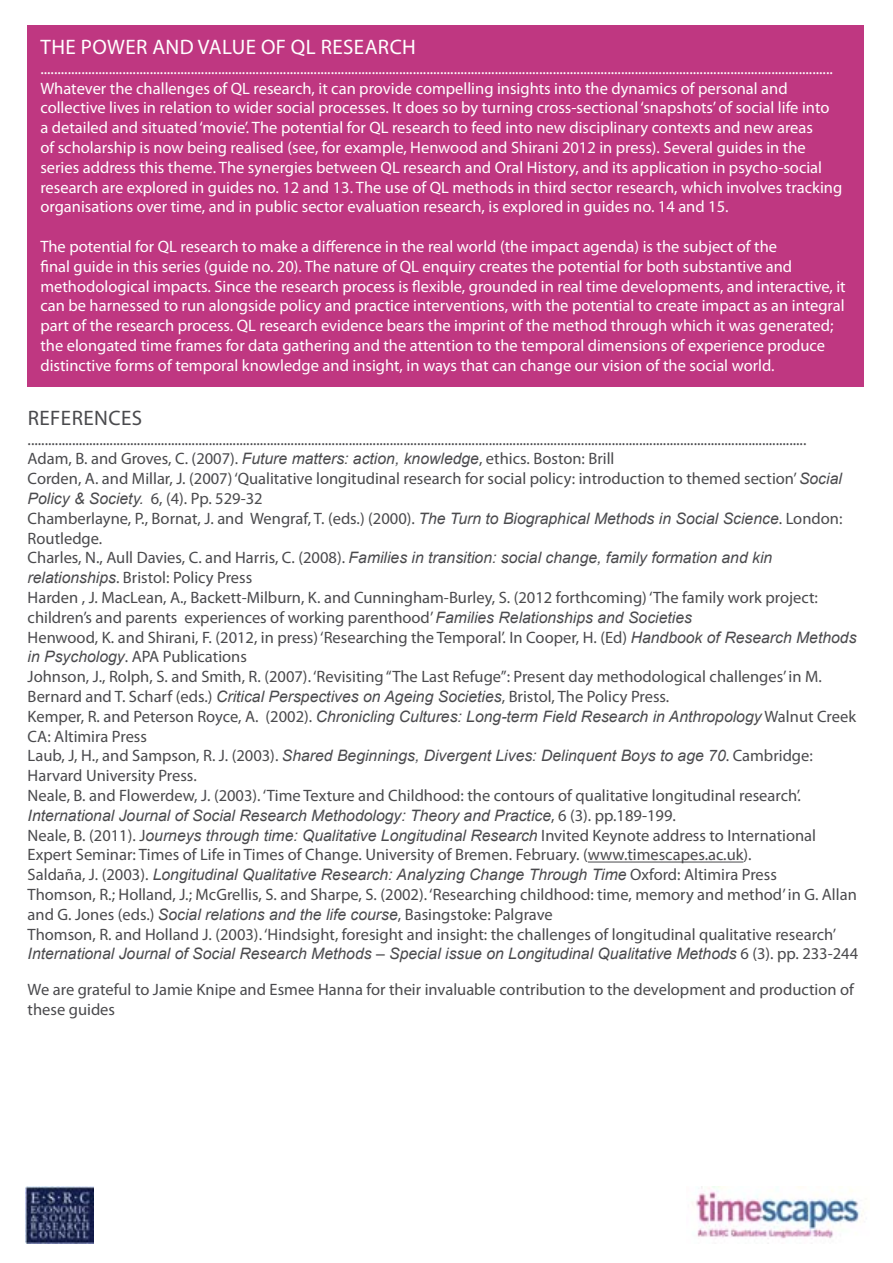
<style>
.page{position:relative;width:893px;height:1263px;background:#fff}
.page>*{position:absolute;margin:0;border:0;box-sizing:border-box;transform-origin:0 0}
.t1{font:21px "Myriad Pro";letter-spacing:.02em;color:#fff}
.t2{font:21px "Myriad Pro";letter-spacing:.02em;color:#4a4a4d}
.t3{font:16.5px/19.8px "Myriad Pro";color:#4a4a4d}
.t4{font:16.5px/19.8px "Myriad Pro";color:#fff}
.t5{font:italic 15.75px "Arial";color:#4a4a4d}
.s1{font-family:"Arial";font-style:italic;font-size:15.75px}
.s2{font-family:"Myriad Pro";font-style:normal;font-size:16.5px}
</style>
<div class="page">
<img style="left:26px;top:1186px;width:67px;height:57px">
<img style="left:692px;top:1186px;width:172px;height:53px">
<hr style="left:588px;top:862px;width:155px;height:1px;background:#4a4a4d">
<div style="left:28px;top:26px;width:836px;height:361px;background:#bf3781"></div>
<p class="t1" style="left:41px;top:34px;width:377px">The power and value of QL research</p>
<p class="t4" style="left:40px;top:58px;width:803px">........................................................................................................................................................................................................................................<br>Whatever the challenges of QL research, it can provide compelling insights into the dynamics of personal and collective lives in relation to wider social processes. It does so by turning cross-sectional ‘snapshots’ of social life into<br>a detailed and situated ‘movie’. The potential for QL research to feed into new disciplinary contexts and new areas<br>of scholarship is now being realised (see, for example, Henwood and Shirani 2012 in press). Several guides in the series address this theme. The synergies between QL research and Oral H istory, and its application in psycho-social research are explored in guides no. 12 and 13. The use of QL methods in third sector research, which involves tracking organisations over time, and in public sector evaluation research, is explored in guides no. 14 and 15.</p>
<p class="t4" style="left:40px;top:236px;width:807px">The potential for QL research to make a difference in the real world (the impact agenda) is the subject of the<br>final guide in this series (guide no. 20). The nature of QL enquiry creates the potential for both substantive and methodological impacts. Since the research process is flexible, grounded in real time developments, and interactive, it can be harnessed to run alongside policy and practice interventions, with the potential to create impact as an integral part of the research process. QL research evidence bears the imprint of the method through which it was generated; the elongated time frames for data gathering and the attention to the temporal dimensions of experience produce distinctive forms of temporal knowledge and insight, in ways that can change our vision of the social world.</p>
<p class="t2" style="left:28px;top:405px;width:116px">References</p>
<p class="t3" style="left:28px;top:429px;width:816px">....................................................................................................................................................................................................................................<br>Adam, B. and Groves, C. (2007). <span class="s1">Future matters: action, knowledge</span>, ethics. Boston: Brill<br>Corden, A. and Millar, J. (2007) ‘Qualitative longitudinal research for social policy: introduction to themed section’ <span class="s1">Social</span></p>
<p class="t5" style="left:28px;top:488px;width:237px">Policy &amp; Society. <span class="s2">6, (4). Pp. 529-32</span></p>
<p class="t3" style="left:28px;top:508px;width:816px">Chamberlayne, P., Bornat, J. and Wengraf, T. (eds.) (2000). <span class="s1">The Turn to Biographical Methods in Social Science</span>. London:<br>Routledge.</p>
<p class="t5" style="left:28px;top:548px;width:746px"><span class="s2">Charles, N., Aull Davies, C. and Harris, C. (2008).</span> Families in transition: social change, family formation and kin</p>
<p class="t3" style="left:28px;top:567px;width:830px"><span class="s1">relationships</span>. Bristol: Policy Press<br>Harden , J. MacLean, A., Backett-Milburn, K. and Cunningham-Burley, S. (2012 forthcoming) ‘The family work project: children’s and parents experiences of working parenthood’ <span class="s1">Families Relationships and Societies<br></span>Henwood, K. and Shirani, F. (2012, in press) ‘Researching the Temporal’. I n Cooper, H. (Ed) <span class="s1">Handbook of Research Methods</span></p>
<p class="t5" style="left:28px;top:647px;width:115px">in Psychology<span class="s2">. APA</span></p>
<p class="t3" style="left:28px;top:647px;width:796px;text-indent:135px">Publications<br>Johnson, J., Rolph, S. and Smith, R. (2007). ‘Revisiting “The Last Refuge”: Present day methodological challenges’ in M.<br>Bernard and T. Scharf (eds.) <span class="s1">Critical Perspectives on Ageing Societies</span>, Bristol, The Policy Press.</p>
<p class="t5" style="left:28px;top:706px;width:830px"><span class="s2">Kemper, R. and Peterson Royce, A. (2002).</span> Chronicling Cultures: Long-term Field Research in Anthropology <span class="s2">Walnut Creek</span></p>
<p class="t3" style="left:28px;top:726px;width:121px">CA: Altimira Press</p>
<p class="t5" style="left:28px;top:746px;width:787px"><span class="s2">Laub, J, H., and Sampson, R. J. (2003).</span> Shared Beginnings, Divergent Lives: Delinquent Boys to age 70<span class="s2">. Cambridge:</span></p>
<p class="t3" style="left:28px;top:765px;width:775px">Harvard University Press.<br>Neale, B. and Flowerdew, J. (2003). ‘Time Texture and Childhood: the contours of qualitative longitudinal research’.</p>
<p class="t5" style="left:28px;top:805px;width:650px">International Journal of Social Research Methodology: Theory and Practice<span class="s2">, 6 (3). pp.189-199.</span></p>
<p class="t3" style="left:28px;top:825px;width:790px">Neale, B. (2011). J<span class="s1">ourneys through time: Qualitative Longitudinal Research</span> I nvited Keynote address to I nternational<br>Expert Seminar: Times of Life in Times of Change. University of Bremen. February. (www.timescapes.ac.uk).</p>
<p class="t5" style="left:28px;top:864px;width:751px"><span class="s2">Saldaña, J. (2003).</span> Longitudinal Qualitative Research: Analyzing Change Through Time <span class="s2">Oxford: Altimira Press</span></p>
<p class="t3" style="left:28px;top:884px;width:831px">Thomson, R.; Holland, J.; McGrellis, S. and Sharpe, S. (2002). ‘Researching childhood: time, memory and method’ in G. Allan and G. Jones (eds.) <span class="s1">Social relations and the life course</span>, Basingstoke: Palgrave<br>Thomson, R. and Holland J. (2003). ‘H indsight, foresight and insight: the challenges of longitudinal qualitative research’</p>
<p class="t5" style="left:28px;top:944px;width:832px">International Journal of Social Research Methods – Special issue on Longitudinal Qualitative Methods <span class="s2">6 (3). pp. 233-244</span></p>
<p class="t3" style="left:28px;top:980px;width:828px">We are grateful to Jamie Knipe and Esmee Hanna for their invaluable contribution to the development and production of these guides</p>
</div>
